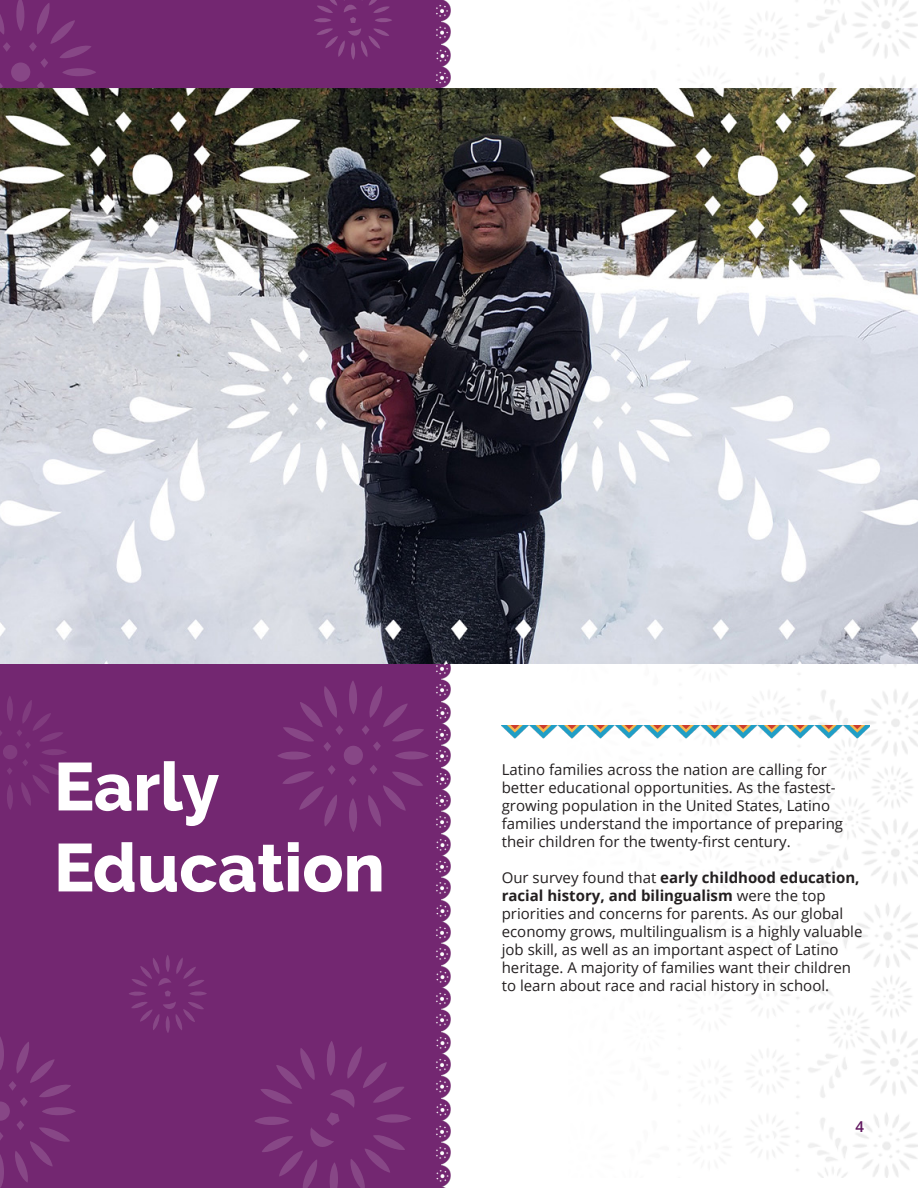
<style>
.page{position:relative;width:918px;height:1188px;background:#fff}
.page>*{position:absolute;margin:0;border:0;box-sizing:border-box;transform-origin:0 0}
.t1{font:800 67.5px/81px "Raleway";color:#fff}
.t2{font:15px/18px "Open Sans";color:#231f20}
.t3{font:600 15px "Open Sans";color:#60155e}
.s1{font-weight:700}
</style>
<div class="page">
<img style="left:567px;top:0;width:351px;height:967px">
<svg style="left:784px;top:951px;width:91px;height:46px"></svg>
<div style="left:0;top:0;width:441px;height:1188px;background:#732771"></div>
<svg style="left:277px;top:681px;width:152px;height:151px"></svg>
<svg style="left:0;top:0;width:96px;height:88px"></svg>
<svg style="left:0;top:1037px;width:76px;height:151px"></svg>
<img style="left:436px;top:0;width:15px;height:88px">
<img style="left:436px;top:664px;width:15px;height:524px">
<img style="left:0;top:88px;width:918px;height:576px">
<img style="left:502px;top:726px;width:367px;height:13px">
<svg style="left:255px;top:1041px;width:156px;height:147px"></svg>
<svg style="left:129px;top:955px;width:78px;height:78px"></svg>
<svg style="left:314px;top:0;width:78px;height:60px"></svg>
<svg style="left:0;top:696px;width:67px;height:113px"></svg>
<h1 class="t1" style="left:54px;top:747px;width:332px">Early<br>Education</h1>
<p class="t2" style="left:502px;top:760px;width:343px">Latino families across the nation are calling for better educational opportunities. As the fastest&shy;growing population in the United States, Latino families understand the importance of preparing their children for the twenty-first century.</p>
<p class="t2" style="left:502px;top:868px;width:362px">Our survey found that <span class="s1">early childhood education, racial history, and bilingualism</span> were the top priorities and concerns for parents. As our global economy grows, multilingualism is a highly valuable job skill, as well as an important aspect of Latino heritage. A majority of families want their children to learn about race and racial history in school.</p>
<p class="t3" style="left:855px;top:1116px;width:10px">4</p>
</div>
